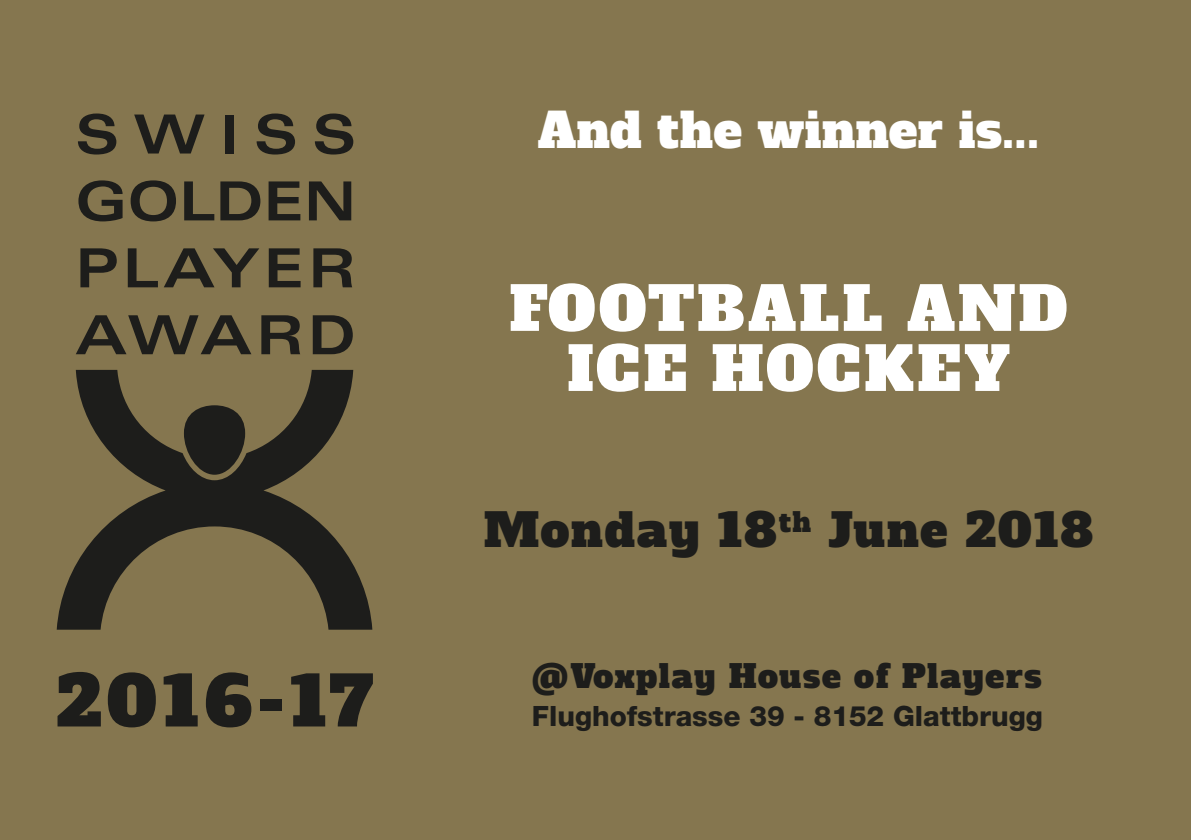
<style>
.page{position:relative;width:1191px;height:840px;background:#fff}
.page>*{position:absolute;margin:0;border:0;box-sizing:border-box;transform-origin:0 0}
.t1{font:68.2px "Alfa Slab One";letter-spacing:.085em;color:#1d1d1b}
.t2{font:60px "Alfa Slab One";letter-spacing:.05em;color:#fff}
.t3{font:48px "Alfa Slab One";letter-spacing:.015em;color:#fff}
.t4{font:46px "Alfa Slab One";letter-spacing:.05em;color:#1d1d1b}
.t5{font:32px "Alfa Slab One";letter-spacing:.06em;color:#1d1d1b}
.t6{font:800 28px "Helvetica Neue LT Std";color:#1d1d1b}
</style>
<div class="page">
<div style="left:0;top:0;width:1191px;height:839px;background:#85764f"></div>
<svg style="left:57px;top:369px;width:315px;height:260px"></svg>
<svg style="left:78px;top:113px;width:38px;height:41px"></svg>
<svg style="left:134px;top:114px;width:70px;height:39px"></svg>
<div style="left:225px;top:114px;width:9px;height:39px;background:#1d1d1b"></div>
<svg style="left:257px;top:113px;width:38px;height:41px"></svg>
<svg style="left:315px;top:113px;width:38px;height:41px"></svg>
<svg style="left:78px;top:180px;width:45px;height:41px"></svg>
<svg style="left:131px;top:180px;width:45px;height:41px"></svg>
<svg style="left:184px;top:181px;width:30px;height:39px"></svg>
<svg style="left:220px;top:181px;width:40px;height:39px"></svg>
<svg style="left:268px;top:181px;width:32px;height:39px"></svg>
<svg style="left:309px;top:181px;width:42px;height:39px"></svg>
<svg style="left:80px;top:248px;width:37px;height:39px"></svg>
<svg style="left:128px;top:248px;width:30px;height:39px"></svg>
<svg style="left:164px;top:248px;width:95px;height:39px"></svg>
<svg style="left:269px;top:248px;width:31px;height:39px"></svg>
<svg style="left:313px;top:248px;width:39px;height:39px"></svg>
<svg style="left:76px;top:315px;width:175px;height:39px"></svg>
<svg style="left:261px;top:315px;width:39px;height:39px"></svg>
<svg style="left:313px;top:315px;width:40px;height:39px"></svg>
<p class="t1" style="left:57px;top:655px;width:317px">2016-17</p>
<p class="t3" style="left:537px;top:98px;width:503px">And the winner is...</p>
<p class="t2" style="left:509px;top:268px;width:560px">FOOTBALL AND</p>
<p class="t2" style="left:567px;top:328px;width:444px">ICE HOCKEY</p>
<p class="t4" style="left:484px;top:499px;width:610px">Monday 18<sup>th</sup> June 2018</p>
<p class="t5" style="left:532px;top:655px;width:511px">@Voxplay House of Players</p>
<p class="t6" style="left:532px;top:699px;width:512px">Flughofstrasse 39 - 8152 Glattbrugg</p>
</div>
